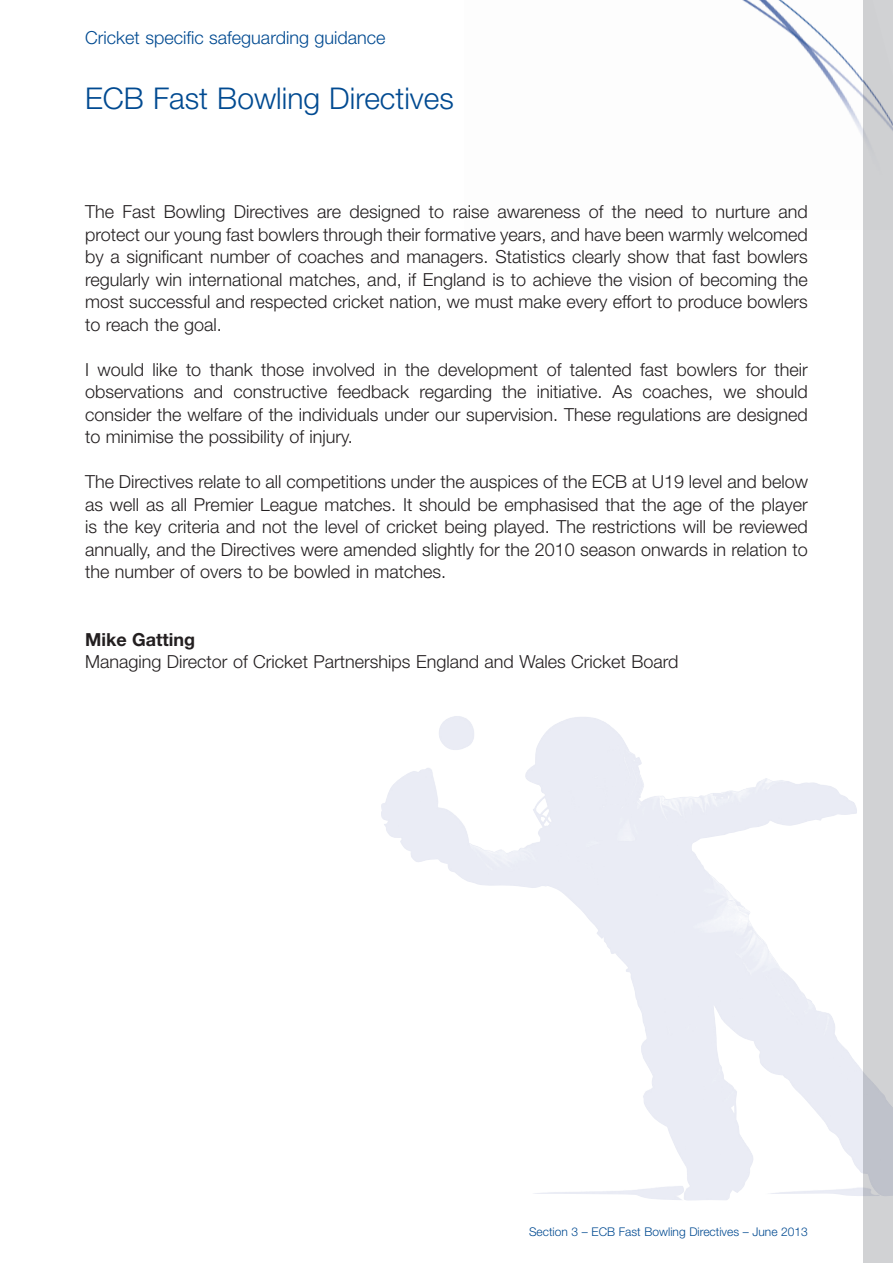
<style>
.page{position:relative;width:893px;height:1263px;background:#fff}
.page>*{position:absolute;margin:0;border:0;box-sizing:border-box;transform-origin:0 0}
.t1{font:300 30px "Helvetica Neue";color:#014a91}
.t2{font:300 18px/22.5px "Helvetica Neue";color:#231f20;text-align:justify}
.t3{font:300 18px "Helvetica Neue";color:#014a91}
.t4{font:700 18px "Helvetica Neue";color:#231f20}
.t5{font:300 12px "Helvetica Neue";color:#014a91}
</style>
<div class="page">
<img style="left:742px;top:0;width:121px;height:137px">
<div style="left:863px;top:0;width:30px;height:1263px;background:#d1d2d4"></div>
<p class="t3" style="left:85px;top:27px;width:302px">Cricket specific safeguarding guidance</p>
<h1 class="t1" style="left:85px;top:80px;width:370px">ECB Fast Bowling Directives</h1>
<p class="t2" style="left:85px;top:200px;width:724px">The Fast Bowling Directives are designed to raise awareness of the need to nurture and protect our young fast bowlers through their formative years, and have been warmly welcomed by a significant number of coaches and managers. Statistics clearly show that fast bowlers regularly win international matches, and, if England is to achieve the vision of becoming the most successful and respected cricket nation, we must make every effort to produce bowlers to reach the goal.</p>
<p class="t2" style="left:85px;top:358px;width:724px">I would like to thank those involved in the development of talented fast bowlers for their observations and constructive feedback regarding the initiative. As coaches, we should consider the welfare of the individuals under our supervision. These regulations are designed to minimise the possibility of injury.</p>
<p class="t2" style="left:85px;top:470px;width:724px">The Directives relate to all competitions under the auspices of the ECB at U19 level and below as well as all Premier League matches. It should be emphasised that the age of the player is the key criteria and not the level of cricket being played. The restrictions will be reviewed annually, and the Directives were amended slightly for the 2010 season onwards in relation to the number of overs to be bowled in matches.</p>
<p class="t4" style="left:85px;top:628px;width:112px">Mike Gatting</p>
<p class="t2" style="left:85px;top:650px;width:595px">Managing Director of Cricket Partnerships England and Wales Cricket Board</p>
<p class="t5" style="left:529px;top:1224px;width:280px">Section 3 – ECB Fast Bowling Directives – June 2013</p>
</div>
